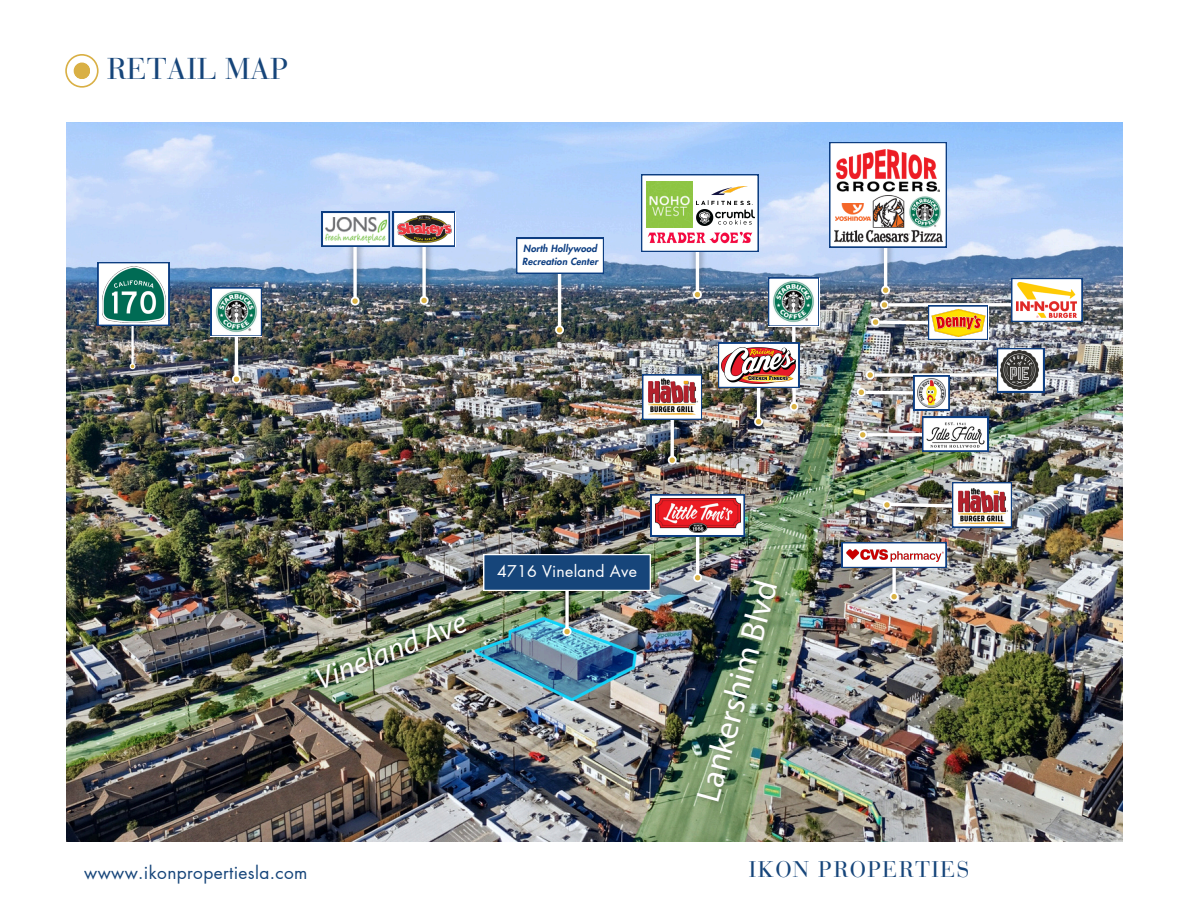
<style>
.page{position:relative;width:1188px;height:918px;background:#fff}
.page>*{position:absolute;margin:0;border:0;box-sizing:border-box;transform-origin:0 0}
.t1{font:33.15px "Myriad Pro";color:#fff}
.t2{font:italic 30.6px "Myriad Pro";color:#fff}
.t3{font:30px "Bauer Bodoni Pro";color:#16457a}
.t4{font:22.5px "Bauer Bodoni Pro";letter-spacing:.06em;color:#16457a}
.t5{font:17.25px "Futura LT Pro";letter-spacing:.02em;color:#16457a}
.t6{font:15.9px "Futura LT Pro";letter-spacing:.015em;color:#fff}
.t7{font:italic 800 9.6px/12.9px "Futura LT Pro";letter-spacing:.015em;color:#0d3e82}
</style>
<div class="page">
<img style="left:66px;top:122px;width:1056px;height:719px">
<img style="left:688px;top:487px;width:19px;height:80px">
<img style="left:884px;top:527px;width:20px;height:79px">
<img style="left:750px;top:411px;width:19px;height:29px">
<img style="left:660px;top:372px;width:19px;height:96px">
<img style="left:547px;top:274px;width:19px;height:64px">
<img style="left:346px;top:246px;width:19px;height:60px">
<img style="left:688px;top:252px;width:19px;height:48px">
<img style="left:877px;top:247px;width:19px;height:39px">
<img style="left:415px;top:246px;width:19px;height:60px">
<img style="left:225px;top:336px;width:19px;height:73px">
<img style="left:858px;top:425px;width:64px;height:19px">
<svg style="left:65px;top:54px;width:34px;height:34px"></svg>
<div style="left:74px;top:63px;width:16px;height:16px;background:#d9b045"></div>
<img style="left:561px;top:591px;width:12px;height:50px">
<svg style="left:565px;top:591px;width:4px;height:36px"></svg>
<hr style="left:131px;top:309px;width:3px;height:56px;background:#fff">
<hr style="left:235px;top:332px;width:3px;height:45px;background:#fff">
<hr style="left:696px;top:536px;width:3px;height:39px;background:#fff">
<hr style="left:757px;top:388px;width:3px;height:31px;background:#fff">
<svg style="left:867px;top:433px;width:55px;height:4px"></svg>
<svg style="left:988px;top:303px;width:23px;height:4px"></svg>
<hr style="left:671px;top:375px;width:3px;height:82px;background:#fff">
<hr style="left:558px;top:244px;width:3px;height:83px;background:#fff">
<svg style="left:353px;top:246px;width:4px;height:51px"></svg>
<hr style="left:696px;top:209px;width:3px;height:83px;background:#fff">
<hr style="left:884px;top:205px;width:3px;height:83px;background:#fff">
<svg style="left:422px;top:246px;width:4px;height:50px"></svg>
<svg style="left:892px;top:568px;width:4px;height:24px"></svg>
<svg style="left:563px;top:627px;width:9px;height:9px"></svg>
<svg style="left:130px;top:363px;width:6px;height:6px"></svg>
<svg style="left:232px;top:375px;width:9px;height:9px"></svg>
<svg style="left:754px;top:417px;width:9px;height:9px"></svg>
<svg style="left:858px;top:430px;width:9px;height:9px"></svg>
<svg style="left:668px;top:456px;width:9px;height:9px"></svg>
<svg style="left:555px;top:325px;width:9px;height:9px"></svg>
<svg style="left:351px;top:297px;width:9px;height:9px"></svg>
<svg style="left:693px;top:290px;width:9px;height:9px"></svg>
<svg style="left:420px;top:296px;width:9px;height:9px"></svg>
<svg style="left:890px;top:592px;width:9px;height:9px"></svg>
<svg style="left:483px;top:554px;width:168px;height:37px;background:#295484"></svg>
<svg style="left:98px;top:262px;width:71px;height:63px"></svg>
<svg style="left:211px;top:288px;width:51px;height:48px"></svg>
<svg style="left:651px;top:495px;width:93px;height:41px"></svg>
<img style="left:718px;top:278px;width:101px;height:133px">
<div style="left:952px;top:482px;width:60px;height:46px;background:#0d3e82"></div>
<img style="left:883px;top:482px;width:128px;height:45px">
<svg style="left:922px;top:417px;width:66px;height:34px"></svg>
<img style="left:871px;top:286px;width:117px;height:54px">
<svg style="left:1011px;top:278px;width:71px;height:44px"></svg>
<svg style="left:642px;top:375px;width:60px;height:45px"></svg>
<svg style="left:516px;top:238px;width:88px;height:36px"></svg>
<svg style="left:641px;top:174px;width:117px;height:78px"></svg>
<svg style="left:829px;top:142px;width:117px;height:105px"></svg>
<svg style="left:322px;top:212px;width:133px;height:34px"></svg>
<svg style="left:842px;top:542px;width:104px;height:26px"></svg>
<img style="left:102px;top:266px;width:63px;height:56px">
<img style="left:655px;top:499px;width:86px;height:33px">
<img style="left:954px;top:487px;width:57px;height:39px">
<img style="left:644px;top:377px;width:58px;height:40px">
<img style="left:847px;top:546px;width:97px;height:18px">
<img style="left:722px;top:348px;width:74px;height:36px">
<img style="left:770px;top:278px;width:47px;height:46px">
<img style="left:835px;top:196px;width:108px;height:46px">
<img style="left:908px;top:194px;width:35px;height:35px">
<img style="left:213px;top:288px;width:46px;height:46px">
<img style="left:925px;top:421px;width:61px;height:27px">
<img style="left:397px;top:216px;width:54px;height:27px">
<img style="left:326px;top:218px;width:60px;height:25px">
<img style="left:643px;top:229px;width:111px;height:18px">
<img style="left:647px;top:181px;width:46px;height:46px">
<img style="left:696px;top:209px;width:59px;height:17px">
<img style="left:697px;top:186px;width:56px;height:18px">
<img style="left:931px;top:308px;width:54px;height:30px">
<img style="left:1016px;top:282px;width:61px;height:35px">
<img style="left:866px;top:365px;width:86px;height:20px">
<svg style="left:949px;top:373px;width:48px;height:4px"></svg>
<img style="left:857px;top:371px;width:92px;height:39px">
<svg style="left:997px;top:348px;width:47px;height:44px"></svg>
<img style="left:917px;top:379px;width:29px;height:28px">
<img style="left:1001px;top:351px;width:38px;height:38px">
<img style="left:836px;top:150px;width:104px;height:41px">
<img style="left:835px;top:203px;width:35px;height:17px">
<img style="left:684px;top:567px;width:108px;height:247px">
<img style="left:304px;top:600px;width:177px;height:103px">
<p class="t3" style="left:107px;top:57px;width:183px">RETAIL MAP</p>
<p class="t7" style="left:522px;top:243px;width:77px">North Hollywood<br>Recreation Center</p>
<h2 class="t2" style="left:312px;top:669px;width:162px;rotate:-22deg">Vineland Ave</h2>
<h3 class="t6" style="left:497px;top:564px;width:142px">4716 Vineland Ave</h3>
<h3 class="t5" style="left:84px;top:865px;width:225px">wwww.ikonpropertiesla.com</h3>
<h1 class="t1" style="left:694px;top:798px;width:229px;rotate:-75deg">Lankershim Blvd</h1>
<p class="t4" style="left:749px;top:861px;width:222px">IKON PROPERTIES</p>
</div>
